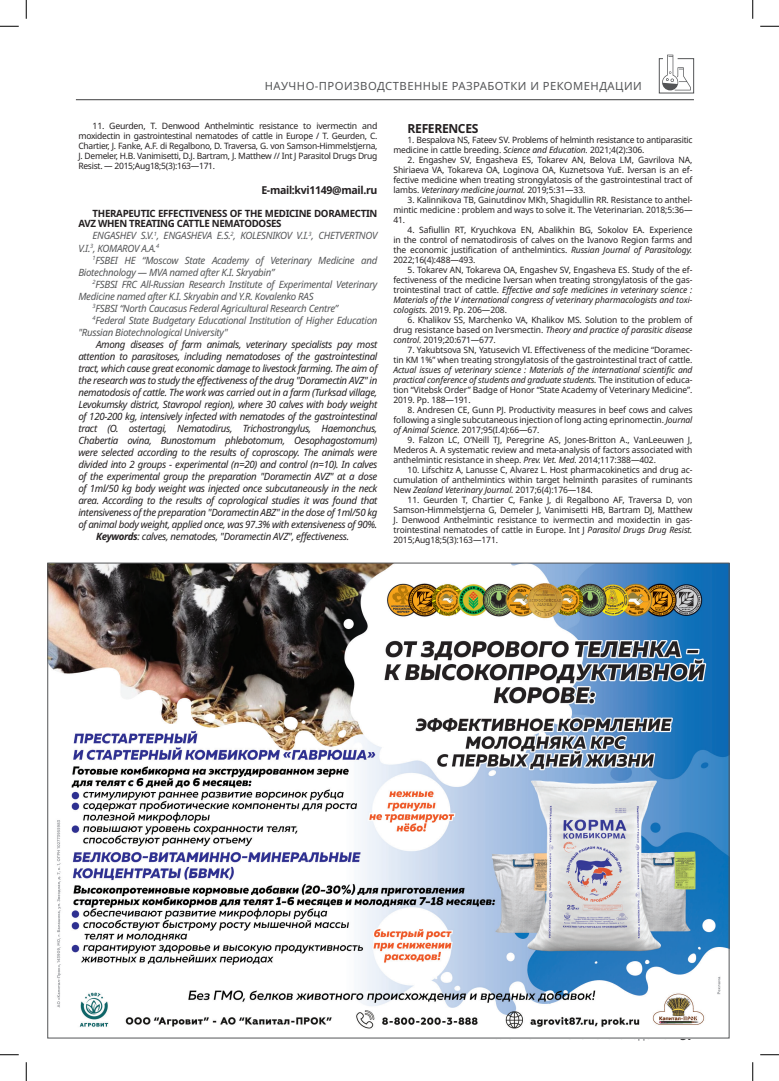
<style>
.page{position:relative;width:779px;height:1081px;background:#fff}
.page>*{position:absolute;margin:0;border:0;box-sizing:border-box;transform-origin:0 0}
.t1{font:700 12.5px "Noto Sans";letter-spacing:-.03em;color:#231f20}
.t2{font:11.25px "Noto Sans";letter-spacing:.04em;color:#545557}
.t3{font:700 10.88px "Noto Sans";letter-spacing:-.03em;color:#231f20}
.t4{font:italic 10px "Noto Sans";letter-spacing:-.03em;color:#231f20}
.t5{font:italic 10px/12px "Noto Sans";letter-spacing:-.03em;color:#545557}
.t6{font:700 10px/10px "Noto Sans";letter-spacing:-.03em;color:#231f20}
.t7{font:italic 10px/12.5px "Noto Sans";letter-spacing:-.03em;color:#57585a}
.t8{font:8.75px/10px "Noto Sans";letter-spacing:-.01em;color:#231f20;text-align:justify}
.t9{font:italic 8.75px/10px "Noto Sans";letter-spacing:-.01em;color:#231f20;text-align:justify}
.t10{font:8.75px/10px "Noto Sans";letter-spacing:-.03em;color:#231f20}
.s1{font-weight:700}
.s2{font-style:italic}
.s3{font-style:normal}
</style>
<div class="page">
<hr style="left:76px;top:99px;width:618px;height:1px;background:#3e3e3f">
<svg style="left:659px;top:55px;width:35px;height:39px"></svg>
<img style="left:49px;top:564px;width:678px;height:465px">
<svg style="left:0;top:25px;width:19px;height:2px"></svg>
<svg style="left:760px;top:25px;width:19px;height:2px"></svg>
<svg style="left:0;top:1054px;width:19px;height:1px"></svg>
<svg style="left:760px;top:1054px;width:19px;height:1px"></svg>
<svg style="left:25px;top:0;width:2px;height:19px"></svg>
<svg style="left:25px;top:1062px;width:2px;height:18px"></svg>
<svg style="left:752px;top:0;width:1px;height:19px"></svg>
<svg style="left:752px;top:1062px;width:1px;height:18px"></svg>
<p class="t2" style="left:265px;top:80px;width:379px">НАУЧНО-ПРОИЗВОДСТВЕННЫЕ РАЗРАБОТКИ И РЕКОМЕНДАЦИИ</p>
<p class="t8" style="left:78px;top:121px;width:301px;text-indent:14px">11. Geurden, T. Denwood Anthelmintic resistance to ivermectin and moxidectin in gastrointestinal nematodes of cattle in Europe / T. Geurden, C.<br>Chartier, J. Fanke, A.F. di Regalbono, D. Traversa, G. von Samson-Himmelstjerna, J. Demeler, H.B. Vanimisetti, D.J. Bartram, J. Matthew // Int J Parasitol Drugs Drug Resist. — 2015;Aug18;5(3):163—171.</p>
<p class="t3" style="left:261px;top:184px;width:118px">E-mail:kvi1149@mail.ru</p>
<p class="t6" style="left:78px;top:208px;width:300px;text-indent:14px">THERAPEUTIC EFFECTIVENESS OF THE MEDICINE DORAMECTIN<br>AVZ WHEN TREATING CATTLE NEMATODOSES</p>
<p class="t7" style="left:78px;top:229px;width:300px;text-indent:14px">ENGASHEV S.V.<sup>1</sup>, ENGASHEVA E.S.<sup>2</sup>, KOLESNIKOV V.I.<sup>3</sup>, CHETVERTNOV<br>V.I.<sup>3</sup>, KOMAROV A.A.<sup>4</sup></p>
<p class="t5" style="left:78px;top:254px;width:300px;text-indent:14px"><sup>1</sup>FSBEI HE “Moscow State Academy of Veterinary Medicine and<br>Biotechnology — MVA named after K.I. Skryabin”</p>
<p class="t5" style="left:93px;top:278px;width:286px"><sup>2</sup>FSBSI FRC All-Russian Research Institute of Experimental Veterinary</p>
<p class="t5" style="left:78px;top:290px;width:237px">Medicine named after K.I. Skryabin and Y.R. Kovalenko RAS</p>
<p class="t5" style="left:93px;top:302px;width:247px"><sup>3</sup>FSBSI “North Caucasus Federal Agricultural Research Centre”</p>
<p class="t5" style="left:93px;top:314px;width:286px"><sup>4</sup>Federal State Budgetary Educational Institution of Higher Education</p>
<p class="t5" style="left:78px;top:326px;width:151px">"Russian Biotechnological University"</p>
<p class="t4" style="left:96px;top:337px;width:283px">Among diseases of farm animals, veterinary specialists pay most</p>
<p class="t4" style="left:78px;top:349px;width:300px">attention to parasitoses, including nematodoses of the gastrointestinal</p>
<p class="t4" style="left:78px;top:361px;width:300px">tract, which cause great economic damage to livestock farming. The aim of</p>
<p class="t4" style="left:78px;top:373px;width:300px">the research was to study the effectiveness of the drug "Doramectin AVZ" in</p>
<p class="t4" style="left:78px;top:385px;width:301px">nematodosis of cattle. The work was carried out in a farm (Turksad village,</p>
<p class="t4" style="left:78px;top:397px;width:301px">Levokumsky district, Stavropol region), where 30 calves with body weight</p>
<p class="t4" style="left:78px;top:409px;width:301px">of 120-200 kg, intensively infected with nematodes of the gastrointestinal</p>
<p class="t4" style="left:78px;top:421px;width:301px">tract (O. ostertagi, Nematodirus, Trichostrongylus, Haemonchus,</p>
<p class="t4" style="left:78px;top:433px;width:300px">Chabertia ovina, Bunostomum phlebotomum, Oesophagostomum)</p>
<p class="t4" style="left:78px;top:445px;width:300px">were selected according to the results of coproscopy. The animals were</p>
<p class="t4" style="left:78px;top:457px;width:301px">divided into 2 groups - experimental (n=20) and control (n=10). In calves</p>
<p class="t4" style="left:78px;top:469px;width:300px">of the experimental group the preparation "Doramectin AVZ" at a dose</p>
<p class="t4" style="left:78px;top:481px;width:301px">of 1ml/50 kg body weight was injected once subcutaneously in the neck</p>
<p class="t4" style="left:78px;top:493px;width:301px">area. According to the results of coprological studies it was found that</p>
<p class="t4" style="left:78px;top:505px;width:301px">intensiveness of the preparation "Doramectin ABZ" in the dose of 1ml/50 kg</p>
<p class="t4" style="left:78px;top:517px;width:301px">of animal body weight, applied once, was 97.3% with extensiveness of 90%.</p>
<p class="t4" style="left:96px;top:529px;width:255px"><span class="s1">Keywords</span>: calves, nematodes, "Doramectin AVZ", effectiveness.</p>
<h1 class="t1" style="left:408px;top:121px;width:72px">REFERENCES</h1>
<p class="t10" style="left:393px;top:135px;width:301px;text-indent:14px">1. Bespalova NS, Fateev SV. Problems of helminth resistance to antiparasitic medicine in cattle breeding. <span class="s2">Science and Education.</span> 2021;4(2):306.</p>
<p class="t8" style="left:393px;top:155px;width:301px;text-indent:14px">2. Engashev SV, Engasheva ES, Tokarev AN, Belova LM, Gavrilova NA, Shiriaeva VA, Tokareva OA, Loginova OA, Kuznetsova YuE. Iversan is an ef&shy;fective medicine when treating strongylatosis of the gastrointestinal tract of lambs. <span class="s2">Veterinary medicine journal.</span> 2019;5:31—33.</p>
<p class="t8" style="left:393px;top:195px;width:301px;text-indent:14px">3. Kalinnikova TB, Gainutdinov MKh, Shagidullin RR. Resistance to anthel&shy;mintic medicine : problem and ways to solve it. The Veterinarian. 2018;5:36— 41.</p>
<p class="t8" style="left:393px;top:225px;width:300px;text-indent:14px">4. Safiullin RT, Kryuchkova EN, Abalikhin BG, Sokolov EA. Experience in the control of nematodirosis of calves on the Ivanovo Region farms and the economic justification of anthelmintics. <span class="s2">Russian Journal of Parasitology.<br></span>2022;16(4):488—493.</p>
<p class="t8" style="left:393px;top:265px;width:301px;text-indent:14px">5. Tokarev AN, Tokareva OA, Engashev SV, Engasheva ES. Study of the ef&shy;fectiveness of the medicine Iversan when treating strongylatosis of the gas&shy;trointestinal tract of cattle. <span class="s2">Effective and safe medicines in veterinary science :<br>Materials of the V international congress of veterinary pharmacologists and toxi&shy;cologists.</span> 2019. Pp. 206—208.</p>
<p class="t8" style="left:393px;top:315px;width:301px;text-indent:14px">6. Khalikov SS, Marchenko VA, Khalikov MS. Solution to the problem of drug resistance based on Iversmectin. <span class="s2">Theory and practice of parasitic disease control.</span> 2019;20:671—677.</p>
<p class="t8" style="left:393px;top:345px;width:300px;text-align:right">7. Yakubtsova SN, Yatusevich VI. Effectiveness of the medicine “Doramec-<br>tin KM 1%” when treating strongylatosis of the gastrointestinal tract of cattle.</p>
<p class="t9" style="left:393px;top:365px;width:301px">Actual issues of veterinary science : Materials of the international scientific and practical conference of students and graduate students. <span class="s3">The institution of educa&shy;tion “Vitebsk Order” Badge of Honor “State Academy of Veterinary Medicine”.<br>2019. Pp. 188—191.</span></p>
<p class="t8" style="left:393px;top:405px;width:300px;text-indent:14px">8. Andresen CE, Gunn PJ. Productivity measures in beef cows and calves following a single subcutaneous injection of long acting eprinomectin. <span class="s2">Journal of Animal Science.</span> 2017;95(I.4):66—67.</p>
<p class="t8" style="left:393px;top:435px;width:301px;text-indent:14px">9. Falzon LC, O’Neill TJ, Peregrine AS, Jones-Britton A., VanLeeuwen J, Mederos A. A systematic review and meta-analysis of factors associated with anthelmintic resistance in sheep. <span class="s2">Prev. Vet. Med.</span> 2014;117:388—402.</p>
<p class="t8" style="left:393px;top:465px;width:301px;text-indent:14px">10. Lifschitz A, Lanusse C, Alvarez L. Host pharmacokinetics and drug ac&shy;cumulation of anthelmintics within target helminth parasites of ruminants New <span class="s2">Zealand Veterinary Journal.</span> 2017;6(4):176—184.</p>
<p class="t8" style="left:393px;top:495px;width:301px;text-indent:14px">11. Geurden T, Chartier C, Fanke J, di Regalbono AF, Traversa D, von Samson-Himmelstjerna G, Demeler J, Vanimisetti HB, Bartram DJ, Matthew J. Denwood Anthelmintic resistance to ivermectin and moxidectin in gas&shy;trointestinal nematodes of cattle in Europe. Int J <span class="s2">Parasitol Drugs Drug Resist.<br></span>2015;Aug18;5(3):163—171.</p>
</div>
